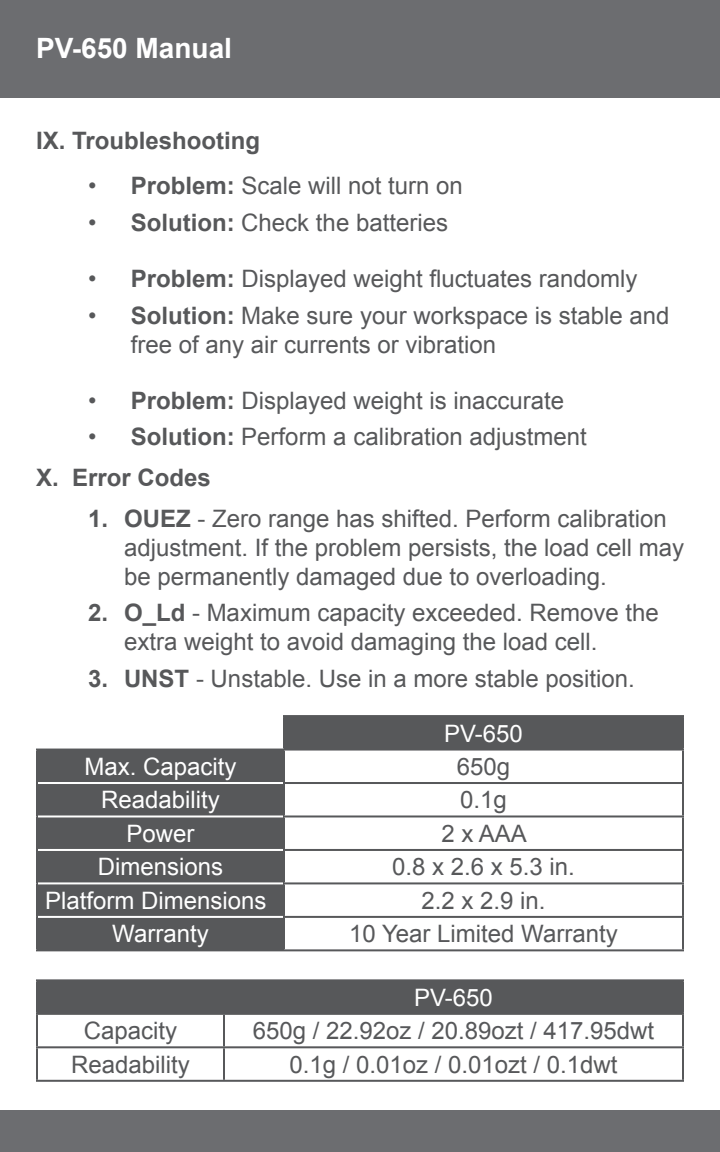
<style>
.page{position:relative;width:720px;height:1152px;background:#fff}
.page>*{position:absolute;margin:0;border:0;box-sizing:border-box;transform-origin:0 0}
.t1{font:700 28px "Arial";color:#fff}
.Instruction_List{font:24px/28.8px "Arial";color:#57585a}
.t2{font:24px "Arial";color:#fff}
.Instruction_Header{font:700 24px "Arial";color:#57585a}
.s1{font-weight:700}
</style>
<div class="page">
<div style="left:0;top:1111px;width:720px;height:41px;background:#6c6d70"></div>
<div style="left:0;top:0;width:720px;height:97px;background:#6c6d70"></div>
<div style="left:284px;top:716px;width:399px;height:34px;background:#57585a"></div>
<div style="left:38px;top:751px;width:245px;height:198px;background:#57585a"></div>
<hr style="left:283px;top:715px;width:401px;height:2px;background:#57585a">
<hr style="left:283px;top:717px;width:2px;height:32px;background:#57585a">
<hr style="left:682px;top:717px;width:2px;height:32px;background:#57585a">
<hr style="left:36px;top:751px;width:2px;height:32px;background:#57585a">
<hr style="left:284px;top:749px;width:400px;height:2px;background:#57585a">
<hr style="left:283px;top:751px;width:2px;height:31px;background:#57585a">
<hr style="left:682px;top:751px;width:2px;height:31px;background:#57585a">
<hr style="left:36px;top:783px;width:2px;height:33px;background:#57585a">
<hr style="left:283px;top:782px;width:401px;height:2px;background:#57585a">
<hr style="left:283px;top:784px;width:2px;height:31px;background:#57585a">
<hr style="left:682px;top:784px;width:2px;height:31px;background:#57585a">
<hr style="left:36px;top:816px;width:2px;height:34px;background:#57585a">
<hr style="left:283px;top:815px;width:401px;height:2px;background:#57585a">
<hr style="left:283px;top:817px;width:2px;height:32px;background:#57585a">
<hr style="left:682px;top:817px;width:2px;height:32px;background:#57585a">
<hr style="left:36px;top:850px;width:2px;height:33px;background:#57585a">
<hr style="left:283px;top:849px;width:401px;height:2px;background:#57585a">
<hr style="left:283px;top:851px;width:2px;height:31px;background:#57585a">
<hr style="left:682px;top:851px;width:2px;height:31px;background:#57585a">
<hr style="left:36px;top:883px;width:2px;height:34px;background:#57585a">
<hr style="left:283px;top:882px;width:401px;height:2px;background:#57585a">
<hr style="left:283px;top:884px;width:2px;height:32px;background:#57585a">
<hr style="left:682px;top:884px;width:2px;height:32px;background:#57585a">
<hr style="left:36px;top:917px;width:2px;height:32px;background:#57585a">
<hr style="left:283px;top:916px;width:401px;height:2px;background:#57585a">
<hr style="left:283px;top:918px;width:2px;height:31px;background:#57585a">
<hr style="left:682px;top:918px;width:2px;height:31px;background:#57585a">
<hr style="left:284px;top:949px;width:400px;height:2px;background:#57585a">
<hr style="left:38px;top:782px;width:245px;height:2px;background:#fff">
<hr style="left:38px;top:815px;width:245px;height:2px;background:#fff">
<hr style="left:38px;top:849px;width:245px;height:2px;background:#fff">
<hr style="left:38px;top:882px;width:245px;height:2px;background:#fff">
<hr style="left:38px;top:916px;width:245px;height:2px;background:#fff">
<hr style="left:36px;top:749px;width:248px;height:2px;background:#57585a">
<hr style="left:36px;top:949px;width:248px;height:2px;background:#57585a">
<div style="left:38px;top:981px;width:644px;height:32px;background:#57585a"></div>
<hr style="left:36px;top:979px;width:188px;height:2px;background:#57585a">
<hr style="left:36px;top:981px;width:2px;height:32px;background:#57585a">
<hr style="left:224px;top:979px;width:460px;height:2px;background:#57585a">
<hr style="left:223px;top:981px;width:2px;height:32px;background:#57585a">
<hr style="left:682px;top:981px;width:2px;height:32px;background:#57585a">
<hr style="left:36px;top:1013px;width:188px;height:2px;background:#57585a">
<hr style="left:36px;top:1015px;width:2px;height:31px;background:#57585a">
<hr style="left:224px;top:1013px;width:460px;height:2px;background:#57585a">
<hr style="left:223px;top:1015px;width:2px;height:31px;background:#57585a">
<hr style="left:682px;top:1015px;width:2px;height:31px;background:#57585a">
<hr style="left:36px;top:1046px;width:188px;height:2px;background:#57585a">
<hr style="left:36px;top:1048px;width:2px;height:32px;background:#57585a">
<hr style="left:224px;top:1046px;width:460px;height:2px;background:#57585a">
<hr style="left:223px;top:1048px;width:2px;height:32px;background:#57585a">
<hr style="left:682px;top:1048px;width:2px;height:32px;background:#57585a">
<hr style="left:36px;top:1080px;width:188px;height:2px;background:#57585a">
<hr style="left:224px;top:1080px;width:460px;height:2px;background:#57585a">
<p class="t1" style="left:36px;top:29px;width:198px">PV-650 Manual</p>
<p class="Instruction_Header" style="left:36px;top:125px;width:226px">IX. Troubleshooting</p>
<p class="Instruction_List" style="left:88px;top:172px;width:376px">• <span class="s1">Problem:</span> Scale will not turn on</p>
<p class="Instruction_List" style="left:88px;top:209px;width:362px">• <span class="s1">Solution:</span> Check the batteries</p>
<p class="Instruction_List" style="left:88px;top:265px;width:551px">• <span class="s1">Problem:</span> Displayed weight fluctuates randomly</p>
<p class="Instruction_List" style="left:131px;top:301px;width:540px;text-indent:-43px">• <span class="s1">Solution:</span> Make sure your workspace is stable and free of any air currents or vibration</p>
<p class="Instruction_List" style="left:88px;top:386px;width:478px">• <span class="s1">Problem:</span> Displayed weight is inaccurate</p>
<p class="Instruction_List" style="left:88px;top:423px;width:500px">• <span class="s1">Solution:</span> Perform a calibration adjustment</p>
<p class="Instruction_Header" style="left:36px;top:462px;width:176px">X. Error Codes</p>
<p class="Instruction_List" style="left:124px;top:505px;width:562px;text-indent:-36px"><span class="s1">1. OUEZ</span> - Zero range has shifted. Perform calibration adjustment. If the problem persists, the load cell may be permanently damaged due to overloading.</p>
<p class="Instruction_List" style="left:124px;top:599px;width:536px;text-indent:-36px"><span class="s1">2. O_Ld</span> - Maximum capacity exceeded. Remove the extra weight to avoid damaging the load cell.</p>
<p class="Instruction_List" style="left:88px;top:665px;width:548px"><span class="s1">3. UNST</span> - Unstable. Use in a more stable position.</p>
<p class="t2" style="left:444px;top:717px;width:80px">PV-650</p>
<p class="t2" style="left:84px;top:751px;width:154px">Max. Capacity</p>
<p class="Instruction_List" style="left:457px;top:752px;width:55px">650g</p>
<p class="t2" style="left:101px;top:784px;width:120px">Readability</p>
<p class="Instruction_List" style="left:460px;top:786px;width:48px">0.1g</p>
<p class="t2" style="left:126px;top:818px;width:70px">Power</p>
<p class="Instruction_List" style="left:441px;top:819px;width:87px">2 x AAA</p>
<p class="t2" style="left:98px;top:851px;width:127px">Dimensions</p>
<p class="Instruction_List" style="left:392px;top:853px;width:184px">0.8 x 2.6 x 5.3 in.</p>
<p class="t2" style="left:45px;top:885px;width:223px">Platform Dimensions</p>
<p class="Instruction_List" style="left:421px;top:886px;width:126px">2.2 x 2.9 in.</p>
<p class="t2" style="left:112px;top:918px;width:98px">Warranty</p>
<p class="Instruction_List" style="left:349px;top:920px;width:270px">10 Year Limited Warranty</p>
<p class="t2" style="left:414px;top:982px;width:80px">PV-650</p>
<p class="Instruction_List" style="left:84px;top:1017px;width:95px">Capacity</p>
<p class="Instruction_List" style="left:253px;top:1017px;width:403px">650g / 22.92oz / 20.89ozt / 417.95dwt</p>
<p class="Instruction_List" style="left:71px;top:1050px;width:120px">Readability</p>
<p class="Instruction_List" style="left:289px;top:1050px;width:330px">0.1g / 0.01oz / 0.01ozt / 0.1dwt</p>
</div>
